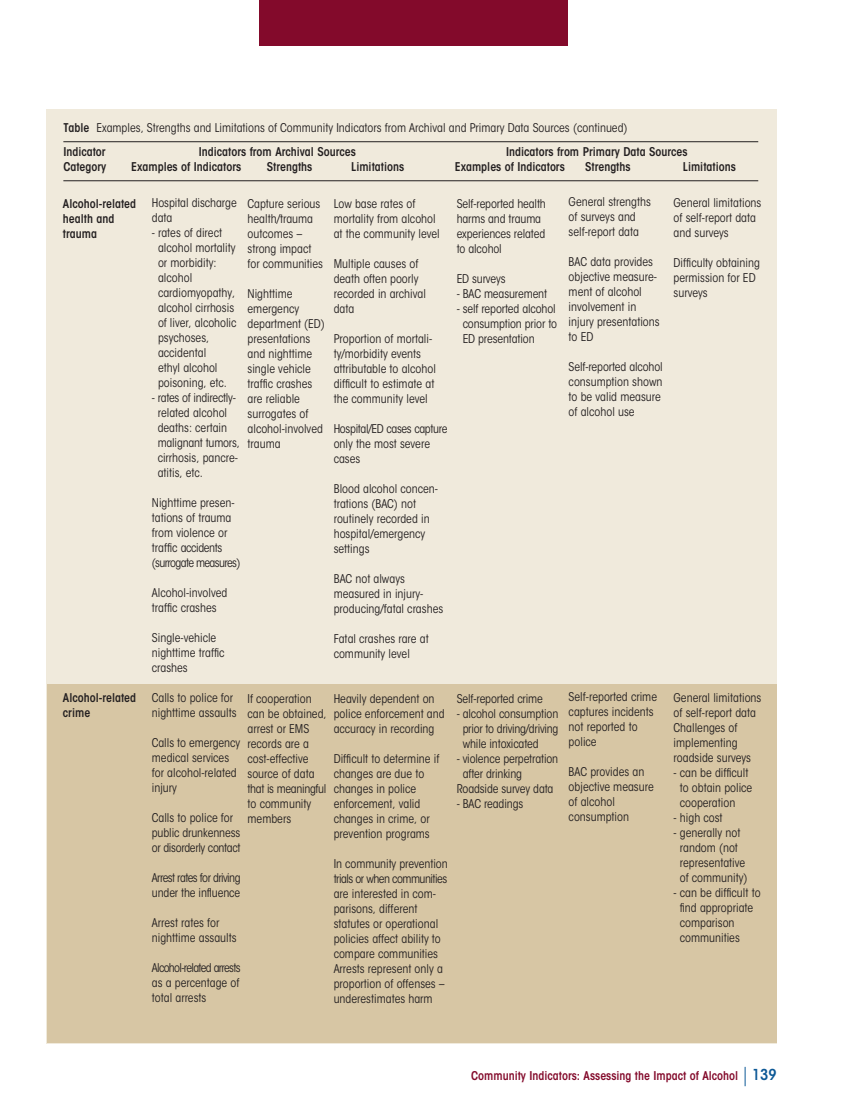
<style>
.page{position:relative;width:851px;height:1107px;background:#fff}
.page>*{position:absolute;margin:0;border:0;box-sizing:border-box;transform-origin:0 0}
.t1{font:condensed 12px/15px "ITC Avant Garde Std";color:#231f20}
.t2{font:600 condensed 12px/15px "ITC Avant Garde Std";color:#231f20}
.t3{font:600 condensed 12px "ITC Avant Garde Std";color:#830a2b}
.t4{font:condensed 12px/15px "ITC Avant Garde Std";letter-spacing:-.025em;color:#231f20}
.t5{font:condensed 12px/15px "ITC Avant Garde Std";letter-spacing:-.045em;color:#231f20}
.s1{font-weight:600}
.s2{font-size:15px;color:#0c5896}
</style>
<div class="page">
<div style="left:259px;top:0;width:308px;height:46px;background:#830a2b"></div>
<svg style="left:744px;top:1067px;width:1px;height:19px"></svg>
<div style="left:46px;top:109px;width:730px;height:935px;background:#f0eadc"></div>
<div style="left:47px;top:684px;width:729px;height:359px;background:#d7c6a4"></div>
<hr style="left:63px;top:141px;width:695px;height:1px;background:#231f20">
<hr style="left:63px;top:180px;width:695px;height:1px;background:#231f20">
<h1 class="t1" style="left:63px;top:122px;width:565px"><span class="s1">table</span> Examples, strengths and limitations of Community indicators from archival and Primary Data sources (continued)</h1>
<p class="t2" style="left:63px;top:146px;width:44px">indicator</p>
<p class="t2" style="left:199px;top:146px;width:158px">indicators from Archival Sources</p>
<p class="t2" style="left:506px;top:146px;width:183px">indicators from Primary Data Sources</p>
<p class="t2" style="left:63px;top:161px;width:44px">Category</p>
<p class="t2" style="left:131px;top:161px;width:112px">Examples of indicators</p>
<p class="t2" style="left:267px;top:161px;width:47px">Strengths</p>
<p class="t2" style="left:351px;top:161px;width:54px">Limitations</p>
<p class="t2" style="left:455px;top:161px;width:112px">Examples of indicators</p>
<p class="t2" style="left:585px;top:161px;width:47px">Strengths</p>
<p class="t2" style="left:683px;top:161px;width:54px">Limitations</p>
<p class="t2" style="left:63px;top:197px;width:75px">Alcohol-related health and trauma</p>
<p class="t1" style="left:568px;top:196px;width:84px">general strengths of surveys and self-report data</p>
<p class="t1" style="left:568px;top:256px;width:92px">baC data provides objective measure&shy;ment of alcohol involvement in injury presentations to ED</p>
<p class="t1" style="left:568px;top:361px;width:96px">self-reported alcohol consumption shown to be valid measure of alcohol use</p>
<p class="t1" style="left:673px;top:196px;width:89px">general limitations of self-report data and surveys</p>
<p class="t1" style="left:673px;top:256px;width:88px">Difficulty obtaining permission for ED surveys</p>
<p class="t1" style="left:247px;top:197px;width:77px">Capture serious health/trauma outcomes – strong impact for communities</p>
<p class="t1" style="left:247px;top:287px;width:79px">nighttime emergency department (ED) presentations and nighttime single vehicle traffic crashes are reliable surrogates of alcohol-involved trauma</p>
<p class="t1" style="left:152px;top:197px;width:86px">hospital discharge data</p>
<p class="t1" style="left:158px;top:227px;width:80px;text-indent:-6px">- rates of direct alcohol mortality or morbidity: alcohol cardiomyopathy, alcohol cirrhosis of liver, alcoholic psychoses, accidental<br>ethyl alcohol poisoning, etc.</p>
<p class="t1" style="left:158px;top:392px;width:84px;text-indent:-6px">- rates of indirectly&shy;related alcohol deaths: certain malignant tumors, cirrhosis, pancre&shy;atitis, etc.</p>
<p class="t1" style="left:152px;top:497px;width:90px">nighttime presen&shy;tations of trauma from violence or traffic accidents (surrogate measures)</p>
<p class="t1" style="left:152px;top:587px;width:77px">alcohol-involved traffic crashes</p>
<p class="t1" style="left:152px;top:632px;width:74px">single-vehicle nighttime traffic crashes</p>
<p class="t1" style="left:152px;top:692px;width:86px">Calls to police for nighttime assaults</p>
<p class="t1" style="left:152px;top:737px;width:90px">Calls to emergency medical services for alcohol-related injury</p>
<p class="t1" style="left:152px;top:812px;width:90px">Calls to police for public drunkenness or disorderly contact</p>
<p class="t5" style="left:152px;top:872px;width:90px">arrest rates for driving under the influence</p>
<p class="t1" style="left:152px;top:917px;width:86px">arrest rates for nighttime assaults</p>
<p class="t1" style="left:152px;top:962px;width:90px;text-align:justify">alcohol-related arrests as a percentage of total arrests</p>
<p class="t1" style="left:456px;top:197px;width:91px">self-reported health harms and trauma experiences related to alcohol</p>
<p class="t1" style="left:456px;top:272px;width:50px">ED surveys</p>
<p class="t1" style="left:456px;top:287px;width:92px">- baC measurement</p>
<p class="t1" style="left:462px;top:302px;width:96px;text-align:justify;text-indent:-6px">- self reported alcohol consumption prior to ED presentation</p>
<p class="t1" style="left:334px;top:198px;width:108px">low base rates of mortality from alcohol at the community level</p>
<p class="t1" style="left:334px;top:258px;width:94px">multiple causes of death often poorly recorded in archival data</p>
<p class="t1" style="left:334px;top:333px;width:104px">Proportion of mortali&shy;ty/morbidity events attributable to alcohol difficult to estimate at the community level</p>
<p class="t4" style="left:334px;top:423px;width:115px">hospital/ED cases capture only the most severe cases</p>
<p class="t1" style="left:334px;top:483px;width:106px">blood alcohol concen&shy;trations (baC) not routinely recorded in hospital/emergency settings</p>
<p class="t1" style="left:334px;top:573px;width:111px">baC not always measured in injury&shy;producing/fatal crashes</p>
<p class="t1" style="left:334px;top:633px;width:97px">Fatal crashes rare at community level</p>
<p class="t1" style="left:334px;top:693px;width:112px">heavily dependent on police enforcement and accuracy in recording</p>
<p class="t1" style="left:334px;top:753px;width:107px">Difficult to determine if changes are due to changes in police enforcement, valid changes in crime, or prevention programs</p>
<p class="t1" style="left:333px;top:858px;width:116px">in community prevention trials or when communities are interested in com&shy;parisons, different statutes or operational policies affect ability to compare communities arrests represent only a proportion of offenses – underestimates harm</p>
<p class="t1" style="left:568px;top:691px;width:90px">self-reported crime captures incidents not reported to police</p>
<p class="t1" style="left:568px;top:766px;width:87px">baC provides an objective measure of alcohol consumption</p>
<p class="t1" style="left:673px;top:691px;width:89px">general limitations of self-report data<br>Challenges of implementing roadside surveys</p>
<p class="t1" style="left:679px;top:766px;width:74px;text-indent:-6px">- can be difficult to obtain police cooperation</p>
<p class="t1" style="left:673px;top:811px;width:50px">- high cost</p>
<p class="t1" style="left:679px;top:826px;width:69px;text-indent:-6px">- generally not random (not representative of community)</p>
<p class="t1" style="left:679px;top:886px;width:82px;text-indent:-6px">- can be difficult to find appropriate comparison communities</p>
<p class="t1" style="left:247px;top:692px;width:81px">if cooperation can be obtained, arrest or Ems records are a cost-effective source of data that is meaningful to community members</p>
<p class="t2" style="left:63px;top:692px;width:75px">Alcohol-related crime</p>
<p class="t1" style="left:456px;top:692px;width:88px">self-reported crime</p>
<p class="t1" style="left:462px;top:707px;width:97px;text-align:justify;text-indent:-6px">- alcohol consumption prior to driving/driving while intoxicated</p>
<p class="t1" style="left:456px;top:752px;width:103px">- violence perpetration</p>
<p class="t1" style="left:462px;top:767px;width:61px">after drinking</p>
<p class="t1" style="left:456px;top:782px;width:98px">Roadside survey data</p>
<p class="t1" style="left:456px;top:797px;width:68px">- baC readings</p>
<p class="t3" style="left:471px;top:1071px;width:307px">Community indicators: Assessing the impact of Alcohol <span class="s2">139</span></p>
</div>
